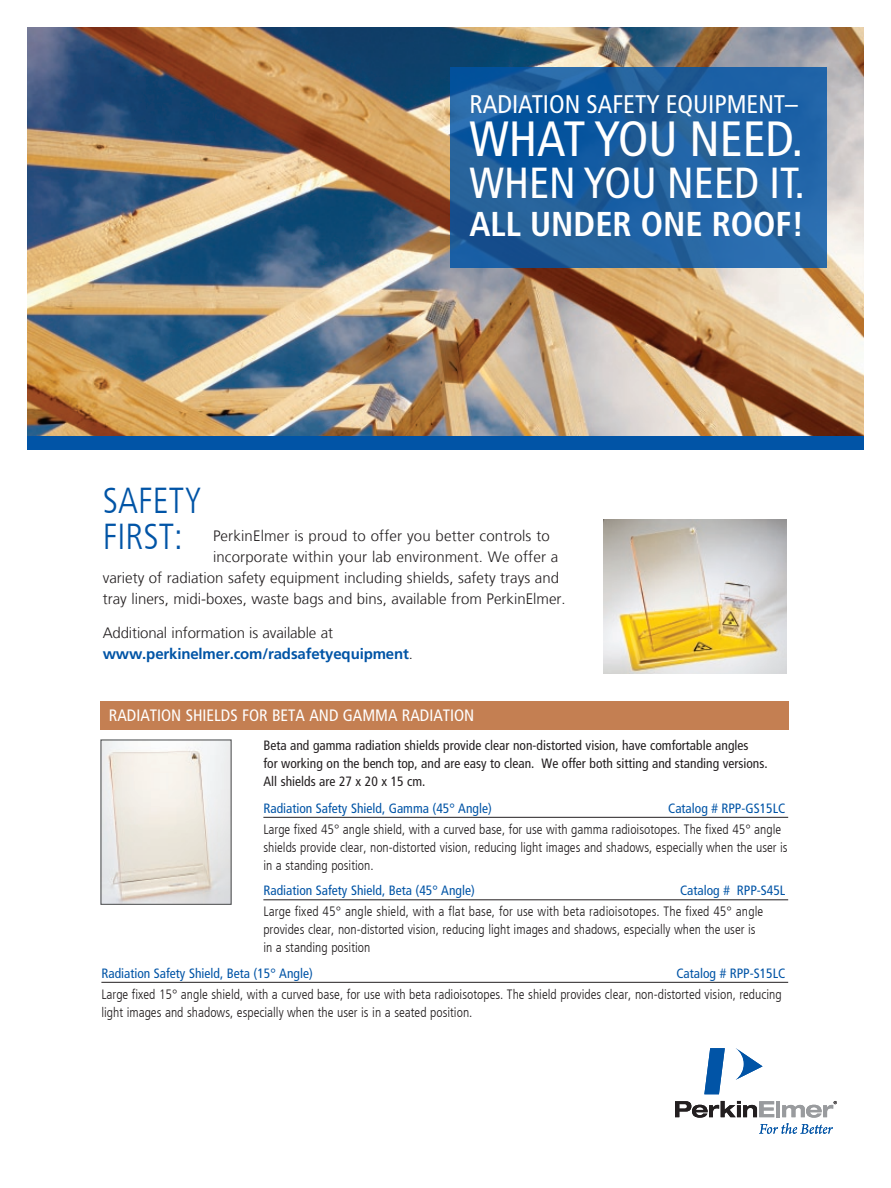
<style>
.page{position:relative;width:891px;height:1188px;background:#fff}
.page>*{position:absolute;margin:0;border:0;box-sizing:border-box;transform-origin:0 0}
.t1{font:condensed 49.5px "Frutiger LT Com";color:#fff}
.t2{font:condensed 43.5px "Frutiger LT Com";color:#fff}
.Signoff_Address{font:300 condensed 36px "Frutiger LT Com";color:#0154a6}
.t3{font:700 condensed 34.5px "Frutiger LT Com";color:#fff}
.t4{font:condensed 25.5px "Frutiger LT Com";color:#fff}
.Signoff_Address-2{font:condensed 16.5px "Frutiger LT Com";color:#fff}
.Signoff_Address-3{font:300 15px "Frutiger LT Com";color:#231f20}
.Signoff_Address-4{font:700 15px/21px "Frutiger LT Com";letter-spacing:-.01em;color:#0154a6}
.Signoff_Address-5{font:300 condensed 13.5px/18px "Frutiger LT Com";color:#231f20}
.Signoff_Address-6{font:condensed 13.5px/18px "Frutiger LT Com";color:#231f20}
.subhead{font:condensed 13.5px "Frutiger LT Com";color:#0154a6}
.s1{font-weight:300;color:#231f20}
</style>
<div class="page">
<div style="left:100px;top:701px;width:689px;height:28px;background:#c47f52"></div>
<img style="left:27px;top:27px;width:837px;height:409px">
<svg style="left:736px;top:1048px;width:27px;height:32px"></svg>
<svg style="left:704px;top:1048px;width:21px;height:46px"></svg>
<svg style="left:675px;top:1101px;width:162px;height:33px"></svg>
<img style="left:603px;top:519px;width:184px;height:154px">
<hr style="left:263px;top:817px;width:525px;height:1px;background:#231f20">
<hr style="left:263px;top:900px;width:525px;height:1px;background:#231f20">
<hr style="left:101px;top:982px;width:687px;height:1px;background:#231f20">
<img style="left:103px;top:742px;width:126px;height:160px">
<div style="left:27px;top:436px;width:837px;height:14px;background:#0154a6"></div>
<svg style="left:450px;top:68px;width:376px;height:200px;background:#1d5f9f"></svg>
<p class="t4" style="left:470px;top:89px;width:75px">RADIATION</p>
<p class="t4" style="left:586px;top:89px;width:156px">SAFETY EQUIPMENT</p>
<p class="t4" style="left:785px;top:89px;width:14px">–</p>
<p class="t1" style="left:470px;top:110px;width:246px">WHAT YOU NEED</p>
<p class="t1" style="left:791px;top:110px;width:13px">.</p>
<p class="t2" style="left:470px;top:158px;width:58px">WHEN</p>
<p class="t2" style="left:584px;top:158px;width:107px">YOU NEED</p>
<p class="t2" style="left:770px;top:158px;width:37px">IT.</p>
<p class="t3" style="left:470px;top:203px;width:336px">ALL UNDER ONE ROOF!</p>
<p class="Signoff_Address" style="left:103px;top:480px;width:101px">Safety</p>
<p class="Signoff_Address" style="left:103px;top:516px;width:81px">First:</p>
<p class="Signoff_Address-3" style="left:213px;top:527px;width:338px">PerkinElmer is proud to offer you better controls to</p>
<p class="Signoff_Address-3" style="left:213px;top:548px;width:347px">incorporate within your lab environment. We offer a</p>
<p class="Signoff_Address-3" style="left:103px;top:569px;width:458px">variety of radiation safety equipment including shields, safety trays and</p>
<p class="Signoff_Address-3" style="left:103px;top:590px;width:464px">tray liners, midi-boxes, waste bags and bins, available from PerkinElmer.</p>
<p class="Signoff_Address-4" style="left:103px;top:623px;width:312px"><span class="s1">Additional information is available at </span>www.perkinelmer.com/radsafetyequipment<span class="s1">.</span></p>
<p class="Signoff_Address-2" style="left:109px;top:705px;width:367px">Radiation Shields for Beta and Gamma Radiation</p>
<p class="Signoff_Address-6" style="left:263px;top:736px;width:506px">Beta and gamma radiation shields provide clear non-distorted vision, have comfortable angles<br>for working on the bench top, and are easy to clean. We offer both sitting and standing versions.<br>All shields are 27 x 20 x 15 cm.</p>
<p class="subhead" style="left:263px;top:800px;width:230px">Radiation Safety Shield, Gamma (45° Angle)</p>
<p class="subhead" style="left:668px;top:800px;width:119px">Catalog # RPP-GS15LC</p>
<p class="Signoff_Address-5" style="left:263px;top:820px;width:526px">Large fixed 45° angle shield, with a curved base, for use with gamma radioisotopes. The fixed 45° angle shields provide clear, non-distorted vision, reducing light images and shadows, especially when the user is in a standing position.</p>
<p class="subhead" style="left:263px;top:883px;width:213px">Radiation Safety Shield, Beta (45° Angle)</p>
<p class="subhead" style="left:680px;top:883px;width:107px">Catalog # RPP-S45L</p>
<p class="Signoff_Address-5" style="left:263px;top:903px;width:501px">Large fixed 45° angle shield, with a flat base, for use with beta radioisotopes. The fixed 45° angle provides clear, non-distorted vision, reducing light images and shadows, especially when the user is in a standing position</p>
<p class="subhead" style="left:101px;top:965px;width:213px">Radiation Safety Shield, Beta (15° Angle)</p>
<p class="subhead" style="left:676px;top:965px;width:111px">Catalog # RPP-S15LC</p>
<p class="Signoff_Address-5" style="left:101px;top:985px;width:682px">Large fixed 15° angle shield, with a curved base, for use with beta radioisotopes. The shield provides clear, non-distorted vision, reducing light images and shadows, especially when the user is in a seated position.</p>
</div>
